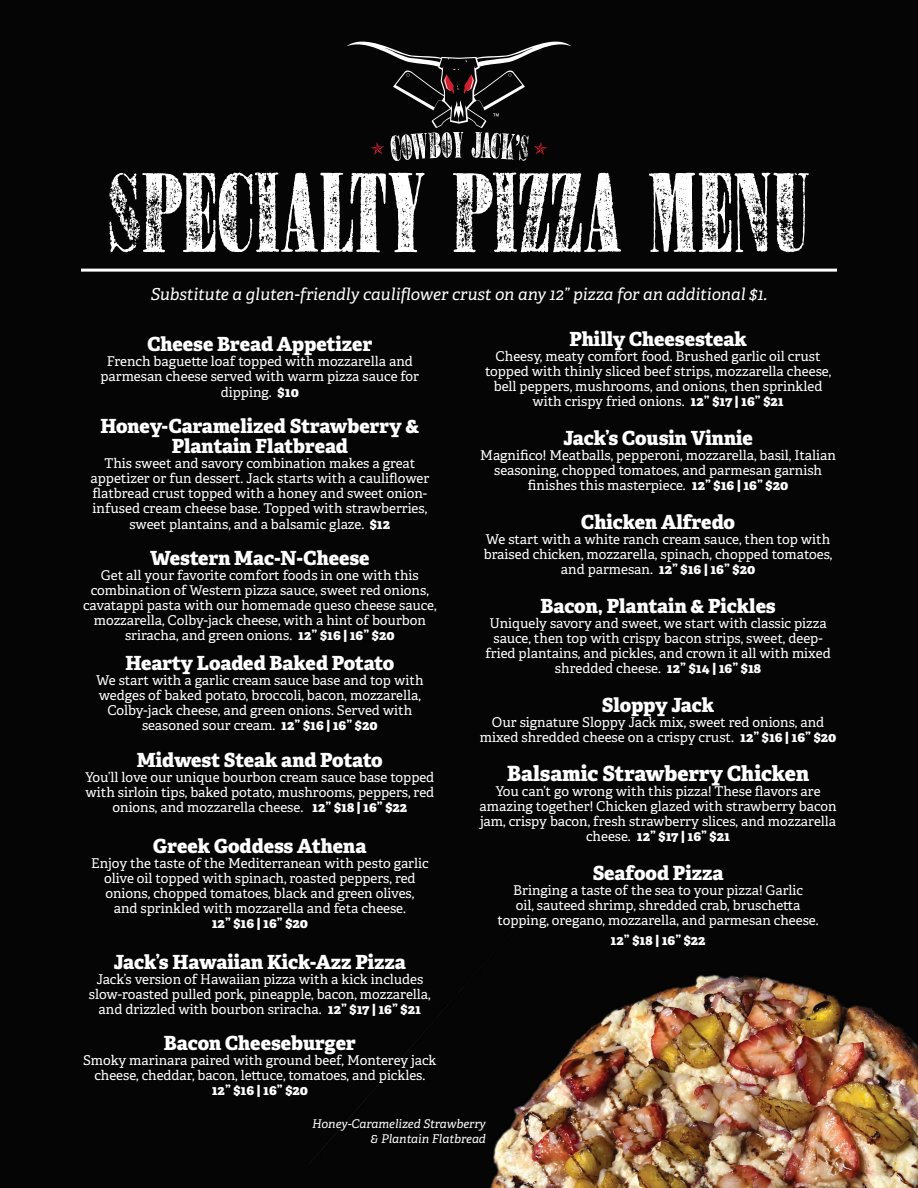
<style>
.page{position:relative;width:918px;height:1188px;background:#040504}
.page>*{position:absolute;margin:0;border:0;box-sizing:border-box;transform-origin:0 0}
.t1{font:112.5px "Bullion Extra Condensed WF";color:#fff}
.t2{font:800 21px "Adelle";color:#fff}
.t3{font:800 19.5px/19.5px "Adelle";letter-spacing:-.005em;color:#fff;text-align:center}
.t4{font:italic 16.5px "Adelle";color:#fff}
.t5{font:13.5px/15px "Adelle";color:#fff;text-align:center}
.t6{font:800 13.5px "Adelle";letter-spacing:-.005em;color:#fff}
.t7{font:italic 12px/14.4px "Adelle";color:#fff;text-align:right}
.s1{font-weight:800}
</style>
<div class="page">
<hr style="left:81px;top:269px;width:756px;height:3px;background:#fff">
<svg style="left:346px;top:35px;width:226px;height:126px;background:#222121"></svg>
<h1 class="t1" style="left:108px;top:171px;width:704px">SPECIALTY PIZZA MENU</h1>
<p class="t4" style="left:151px;top:284px;width:618px">Substitute a gluten-friendly cauliflower crust on any 12” pizza for an additional $1.</p>
<h3 class="t3" style="left:147px;top:334px;width:227px">Cheese Bread Appetizer</h3>
<p class="t5" style="left:101px;top:354px;width:320px">French baguette loaf topped with mozzarella and parmesan cheese served with warm pizza sauce for</p>
<p class="t5" style="left:221px;top:385px;width:80px">dipping. <span class="s1">$10</span></p>
<h3 class="t3" style="left:100px;top:416px;width:320px">Honey-Caramelized Strawberry &amp;<br>Plantain Flatbread</h3>
<p class="t5" style="left:91px;top:456px;width:340px">This sweet and savory combination makes a great appetizer or fun dessert. Jack starts with a cauliflower flatbread crust topped with a honey and sweet onion&shy;infused cream cheese base. Topped with strawberries,</p>
<p class="t5" style="left:129px;top:517px;width:262px">sweet plantains, and a balsamic glaze. <span class="s1">$12</span></p>
<h3 class="t3" style="left:150px;top:548px;width:221px">Western Mac-N-Cheese</h3>
<p class="t5" style="left:83px;top:568px;width:355px">Get all your favorite comfort foods in one with this combination of Western pizza sauce, sweet red onions, cavatappi pasta with our homemade queso cheese sauce, mozzarella, Colby-jack cheese, with a hint of bourbon sriracha, and green onions. <span class="s1">12” $16 | 16” $20</span></p>
<h3 class="t3" style="left:125px;top:653px;width:270px">Hearty Loaded Baked Potato</h3>
<p class="t5" style="left:96px;top:673px;width:329px">We start with a garlic cream sauce base and top with wedges of baked potato, broccoli, bacon, mozzarella, Colby-jack cheese, and green onions. Served with seasoned sour cream. <span class="s1">12” $16 | 16” $20</span></p>
<h3 class="t3" style="left:137px;top:750px;width:247px">Midwest Steak and Potato</h3>
<p class="t5" style="left:85px;top:770px;width:350px">You’ll love our unique bourbon cream sauce base topped with sirloin tips, baked potato, mushrooms, peppers, red onions, and mozzarella cheese. <span class="s1">12” $18 | 16” $22</span></p>
<h3 class="t3" style="left:153px;top:836px;width:215px">Greek Goddess Athena</h3>
<p class="t5" style="left:91px;top:856px;width:339px">Enjoy the taste of the Mediterranean with pesto garlic olive oil topped with spinach, roasted peppers, red onions, chopped tomatoes, black and green olives,<br>and sprinkled with mozzarella and feta cheese.</p>
<p class="t6" style="left:212px;top:914px;width:98px">12” $16 | 16” $20</p>
<h3 class="t3" style="left:114px;top:952px;width:294px">Jack’s Hawaiian Kick-Azz Pizza</h3>
<p class="t5" style="left:89px;top:972px;width:343px">Jack’s version of Hawaiian pizza with a kick includes slow-roasted pulled pork, pineapple, bacon, mozzarella, and drizzled with bourbon sriracha. <span class="s1">12” $17 | 16” $21</span></p>
<h3 class="t3" style="left:164px;top:1033px;width:193px">Bacon Cheeseburger</h3>
<p class="t5" style="left:83px;top:1053px;width:355px">Smoky marinara paired with ground beef, Monterey jack cheese, cheddar, bacon, lettuce, tomatoes, and pickles.</p>
<p class="t6" style="left:212px;top:1081px;width:98px">12” $16 | 16” $20</p>
<h3 class="t3" style="left:569px;top:330px;width:179px">Philly Cheesesteak</h3>
<p class="t5" style="left:485px;top:349px;width:348px">Cheesy, meaty comfort food. Brushed garlic oil crust topped with thinly sliced beef strips, mozzarella cheese, bell peppers, mushrooms, and onions, then sprinkled with crispy fried onions. <span class="s1">12” $17 | 16” $21</span></p>
<h3 class="t3" style="left:563px;top:429px;width:191px">Jack’s Cousin Vinnie</h3>
<p class="t5" style="left:480px;top:448px;width:357px">Magnifico! Meatballs, pepperoni, mozzarella, basil, Italian seasoning, chopped tomatoes, and parmesan garnish finishes this masterpiece. <span class="s1">12” $16 | 16” $20</span></p>
<h3 class="t3" style="left:581px;top:513px;width:155px">Chicken Alfredo</h3>
<p class="t5" style="left:484px;top:532px;width:350px">We start with a white ranch cream sauce, then top with braised chicken, mozzarella, spinach, chopped tomatoes, and parmesan. <span class="s1">12” $16 | 16” $20</span></p>
<h3 class="t3" style="left:540px;top:597px;width:237px">Bacon, Plantain &amp; Pickles</h3>
<p class="t5" style="left:485px;top:616px;width:347px">Uniquely savory and sweet, we start with classic pizza sauce, then top with crispy bacon strips, sweet, deep&shy;fried plantains, and pickles, and crown it all with mixed shredded cheese. <span class="s1">12” $14 | 16” $18</span></p>
<h3 class="t3" style="left:602px;top:696px;width:114px">Sloppy Jack</h3>
<p class="t5" style="left:480px;top:715px;width:358px">Our signature Sloppy Jack mix, sweet red onions, and mixed shredded cheese on a crispy crust. <span class="s1">12” $16 | 16” $20</span></p>
<h2 class="t2" style="left:507px;top:760px;width:303px">Balsamic Strawberry Chicken</h2>
<p class="t5" style="left:480px;top:784px;width:359px">You can’t go wrong with this pizza! These flavors are amazing together! Chicken glazed with strawberry bacon jam, crispy bacon, fresh strawberry slices, and mozzarella cheese. <span class="s1">12” $17 | 16” $21</span></p>
<h3 class="t3" style="left:593px;top:864px;width:132px">Seafood Pizza</h3>
<p class="t5" style="left:498px;top:883px;width:323px">Bringing a taste of the sea to your pizza! Garlic<br>oil, sauteed shrimp, shredded crab, bruschetta topping, oregano, mozzarella, and parmesan cheese.</p>
<p class="t6" style="left:611px;top:931px;width:97px">12” $18 | 16” $22</p>
<p class="t7" style="left:312px;top:1117px;width:175px">Honey-Caramelized Strawberry &amp; Plantain Flatbread</p>
</div>
